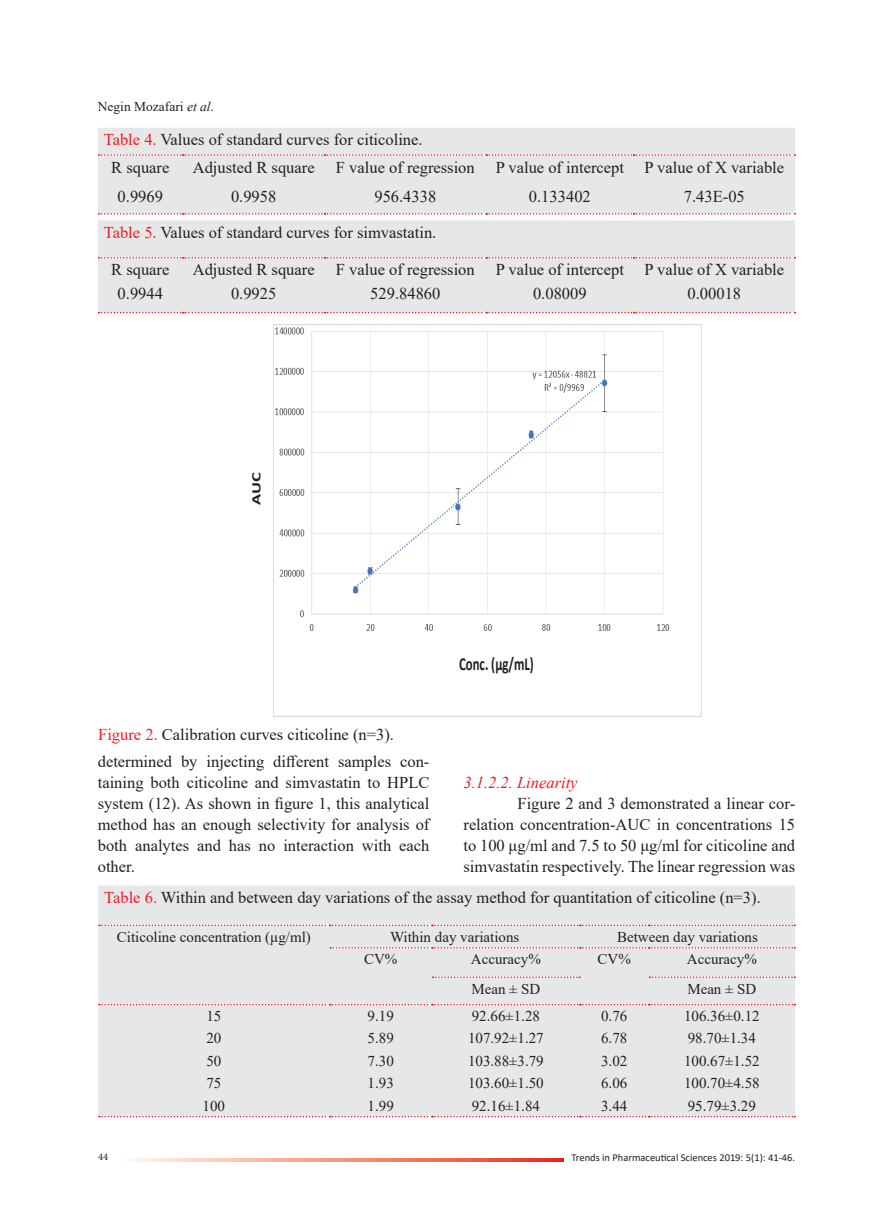
<style>
.page{position:relative;width:893px;height:1212px;background:#fff}
.page>*{position:absolute;margin:0;border:0;box-sizing:border-box;transform-origin:0 0}
.t1{font:700 18.45px "Calibri";letter-spacing:-.005em;color:#231f20;scale:.7 1}
.t2{font:16.5px/21px "Times New Roman";color:#231f20;text-align:justify}
.t3{font:italic 16.5px "Times New Roman";color:#ee1d23}
.t4{font:15px "Times New Roman";color:#231f20}
.t5{font:13.5px "Times New Roman";color:#231f20}
.t6{font:700 12.75px "Calibri";color:#231f20;scale:1.44 1}
.t7{font:10.5px "Calibri";color:#231f20}
.t8{font:10.5px "Minion Pro";color:#231f20}
.s1{font-style:italic}
.s2{color:#ee1c24}
.s3{color:#ee1d23}
</style>
<div class="page">
<div style="left:98px;top:128px;width:697px;height:86px;background:#e6e7e9"></div>
<svg style="left:99px;top:213px;width:696px;height:2px"></svg>
<svg style="left:99px;top:154px;width:696px;height:2px"></svg>
<div style="left:98px;top:220px;width:697px;height:93px;background:#e6e7e9"></div>
<svg style="left:99px;top:312px;width:696px;height:1px"></svg>
<svg style="left:99px;top:257px;width:696px;height:2px"></svg>
<div style="left:98px;top:885px;width:697px;height:231px;background:#e6e7e9"></div>
<svg style="left:99px;top:925px;width:696px;height:1px"></svg>
<svg style="left:330px;top:947px;width:465px;height:1px"></svg>
<svg style="left:433px;top:976px;width:147px;height:2px"></svg>
<svg style="left:649px;top:976px;width:146px;height:2px"></svg>
<svg style="left:99px;top:1004px;width:696px;height:1px"></svg>
<svg style="left:99px;top:1116px;width:696px;height:1px"></svg>
<img style="left:274px;top:324px;width:428px;height:392px">
<div style="left:450px;top:645px;width:115px;height:37px;background:#fff"></div>
<svg style="left:132px;top:1158px;width:431px;height:3px"></svg>
<p class="t5" style="left:98px;top:97px;width:118px">Negin Mozafari <span class="s1">et al</span>.</p>
<p class="t2" style="left:104px;top:129px;width:320px"><span class="s2">Table 4.</span> Values of standard curves for citicoline.</p>
<p class="t2" style="left:111px;top:156px;width:60px">R square</p>
<p class="t2" style="left:193px;top:156px;width:123px">Adjusted R square</p>
<p class="t2" style="left:336px;top:156px;width:140px">F value of regression</p>
<p class="t2" style="left:496px;top:156px;width:130px">P value of intercept</p>
<p class="t2" style="left:645px;top:156px;width:141px">P value of X variable</p>
<p class="t2" style="left:118px;top:185px;width:47px">0.9969</p>
<p class="t2" style="left:231px;top:185px;width:47px">0.9958</p>
<p class="t2" style="left:374px;top:185px;width:63px">956.4338</p>
<p class="t2" style="left:529px;top:185px;width:63px">0.133402</p>
<p class="t2" style="left:684px;top:185px;width:62px">7.43E-05</p>
<p class="t2" style="left:104px;top:221px;width:334px"><span class="s2">Table 5.</span> Values of standard curves for simvastatin.</p>
<p class="t2" style="left:111px;top:259px;width:60px">R square</p>
<p class="t2" style="left:193px;top:259px;width:123px">Adjusted R square</p>
<p class="t2" style="left:336px;top:259px;width:140px">F value of regression</p>
<p class="t2" style="left:496px;top:259px;width:130px">P value of intercept</p>
<p class="t2" style="left:645px;top:259px;width:141px">P value of X variable</p>
<p class="t2" style="left:118px;top:282px;width:47px">0.9944</p>
<p class="t2" style="left:231px;top:282px;width:47px">0.9925</p>
<p class="t2" style="left:370px;top:282px;width:72px">529.84860</p>
<p class="t2" style="left:533px;top:282px;width:55px">0.08009</p>
<p class="t2" style="left:688px;top:282px;width:55px">0.00018</p>
<p class="t6" style="left:247px;top:505px;width:24px;rotate:-90deg">AUC</p>
<p class="t1" style="left:459px;top:650px;width:108px">Conc. (µg/mL)</p>
<p class="t2" style="left:98px;top:723px;width:297px"><span class="s3">Figure 2.</span> Calibration curves citicoline (n=3).</p>
<p class="t2" style="left:98px;top:751px;width:333px">determined by injecting different samples con&shy;taining both citicoline and simvastatin to HPLC system (12). As shown in figure 1, this analytical method has an enough selectivity for analysis of both analytes and has no interaction with each other.</p>
<p class="t2" style="left:104px;top:886px;width:658px"><span class="s2">Table 6.</span> Within and between day variations of the assay method for quantitation of citicoline (n=3).</p>
<p class="t4" style="left:117px;top:926px;width:195px">Citicoline concentration (μg/ml)</p>
<p class="t4" style="left:390px;top:926px;width:131px">Within day variations</p>
<p class="t4" style="left:617px;top:926px;width:142px">Between day variations</p>
<p class="t4" style="left:364px;top:948px;width:35px">CV%</p>
<p class="t4" style="left:471px;top:948px;width:71px">Accuracy%</p>
<p class="t4" style="left:598px;top:948px;width:35px">CV%</p>
<p class="t4" style="left:687px;top:948px;width:71px">Accuracy%</p>
<p class="t4" style="left:471px;top:978px;width:71px">Mean ± SD</p>
<p class="t4" style="left:687px;top:978px;width:71px">Mean ± SD</p>
<p class="t4" style="left:206px;top:1005px;width:16px">15</p>
<p class="t4" style="left:368px;top:1005px;width:28px">9.19</p>
<p class="t4" style="left:472px;top:1005px;width:70px">92.66±1.28</p>
<p class="t4" style="left:601px;top:1005px;width:28px">0.76</p>
<p class="t4" style="left:684px;top:1005px;width:77px">106.36±0.12</p>
<p class="t4" style="left:206px;top:1028px;width:16px">20</p>
<p class="t4" style="left:368px;top:1028px;width:28px">5.89</p>
<p class="t4" style="left:468px;top:1028px;width:77px">107.92±1.27</p>
<p class="t4" style="left:601px;top:1028px;width:28px">6.78</p>
<p class="t4" style="left:688px;top:1028px;width:70px">98.70±1.34</p>
<p class="t4" style="left:206px;top:1050px;width:16px">50</p>
<p class="t4" style="left:368px;top:1050px;width:28px">7.30</p>
<p class="t4" style="left:468px;top:1050px;width:77px">103.88±3.79</p>
<p class="t4" style="left:601px;top:1050px;width:28px">3.02</p>
<p class="t4" style="left:684px;top:1050px;width:77px">100.67±1.52</p>
<p class="t4" style="left:206px;top:1072px;width:16px">75</p>
<p class="t4" style="left:368px;top:1072px;width:28px">1.93</p>
<p class="t4" style="left:468px;top:1072px;width:77px">103.60±1.50</p>
<p class="t4" style="left:601px;top:1072px;width:28px">6.06</p>
<p class="t4" style="left:684px;top:1072px;width:77px">100.70±4.58</p>
<p class="t4" style="left:203px;top:1095px;width:24px">100</p>
<p class="t4" style="left:368px;top:1095px;width:28px">1.99</p>
<p class="t4" style="left:472px;top:1095px;width:70px">92.16±1.84</p>
<p class="t4" style="left:601px;top:1095px;width:28px">3.44</p>
<p class="t4" style="left:688px;top:1095px;width:70px">95.79±3.29</p>
<p class="t3" style="left:463px;top:771px;width:116px">3.1.2.2. Linearity</p>
<p class="t2" style="left:463px;top:793px;width:333px;text-indent:54px">Figure 2 and 3 demonstrated a linear cor&shy;relation concentration-AUC in concentrations 15 to 100 μg/ml and 7.5 to 50 μg/ml for citicoline and simvastatin respectively. The linear regression was</p>
<p class="t8" style="left:98px;top:1150px;width:12px">44</p>
<p class="t7" style="left:571px;top:1150px;width:225px">Trends in Pharmaceutical Sciences 2019: 5(1): 41-46.</p>
</div>
